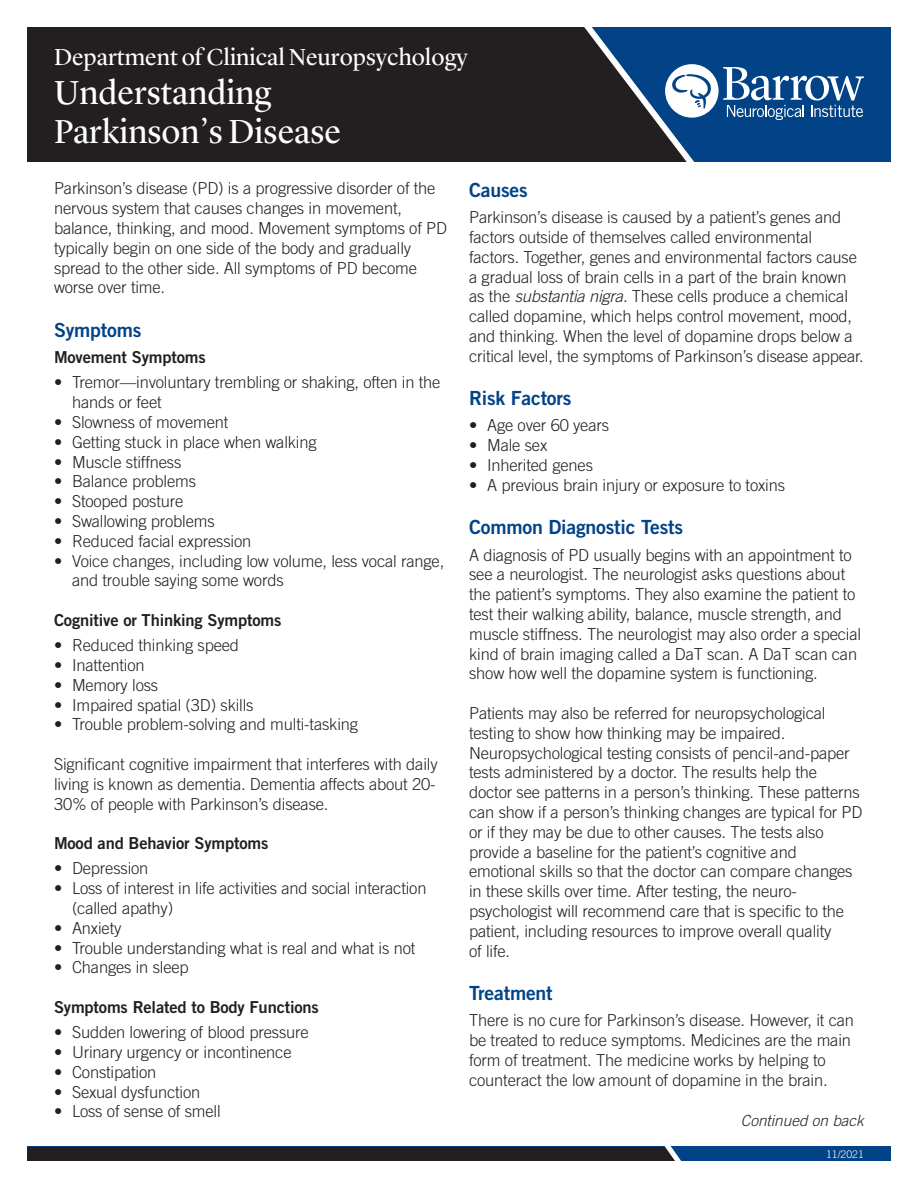
<style>
.page{position:relative;width:918px;height:1188px;background:#fff}
.page>*{position:absolute;margin:0;border:0;box-sizing:border-box;transform-origin:0 0}
.t1{font:34.5px/39px "Lyon Display";color:#fff}
.t2{font:24px "Lyon Display";color:#fff}
.t3{font:19.5px "Trade Gothic LT Std Bd 2";letter-spacing:-.01em;color:#014386}
.t4{font:300 16.5px/19.8px "Trade Gothic LT Std";letter-spacing:-.01em;color:#231f20}
.t5{font:16.5px "Trade Gothic LT Std Bd 2";letter-spacing:-.01em;color:#231f20}
.t6{font:italic 300 15.3px "Trade Gothic";color:#231f20}
.t7{font:300 10.5px "Trade Gothic LT Std";color:#fff}
.s1{font-family:"Trade Gothic";font-style:italic}
</style>
<div class="page">
<div style="left:27px;top:27px;width:864px;height:135px;background:#014386"></div>
<div style="left:27px;top:27px;width:549px;height:135px;background:#231f20"></div>
<div style="left:27px;top:1147px;width:864px;height:14px;background:#014386"></div>
<svg style="left:27px;top:1146px;width:665px;height:15px"></svg>
<svg style="left:576px;top:27px;width:288px;height:135px"></svg>
<h2 class="t2" style="left:54px;top:39px;width:415px">Department of Clinical Neuropsychology</h2>
<h1 class="t1" style="left:54px;top:71px;width:289px">Understanding<br>Parkinson’s Disease</h1>
<p class="t4" style="left:54px;top:178px;width:395px">Parkinson’s disease (PD) is a progressive disorder of the nervous system that causes changes in movement, balance, thinking, and mood. Movement symptoms of PD typically begin on one side of the body and gradually spread to the other side. All symptoms of PD become worse over time.</p>
<p class="t3" style="left:54px;top:318px;width:89px">Symptoms</p>
<p class="t5" style="left:54px;top:347px;width:153px">Movement Symptoms</p>
<p class="t4" style="left:72px;top:372px;width:370px;text-indent:-18px">• Tremor—involuntary trembling or shaking, often in the hands or feet</p>
<p class="t4" style="left:54px;top:412px;width:176px">• Slowness of movement</p>
<p class="t4" style="left:54px;top:432px;width:264px">• Getting stuck in place when walking</p>
<p class="t4" style="left:54px;top:452px;width:129px">• Muscle stiffness</p>
<p class="t4" style="left:54px;top:471px;width:144px">• Balance problems</p>
<p class="t4" style="left:54px;top:491px;width:131px">• Stooped posture</p>
<p class="t4" style="left:54px;top:511px;width:162px">• Swallowing problems</p>
<p class="t4" style="left:54px;top:531px;width:199px">• Reduced facial expression</p>
<p class="t4" style="left:72px;top:551px;width:374px;text-indent:-18px">• Voice changes, including low volume, less vocal range, and trouble saying some words</p>
<p class="t5" style="left:54px;top:610px;width:229px">Cognitive or Thinking Symptoms</p>
<p class="t4" style="left:54px;top:635px;width:187px">• Reduced thinking speed</p>
<p class="t4" style="left:54px;top:655px;width:92px">• Inattention</p>
<p class="t4" style="left:54px;top:675px;width:106px">• Memory loss</p>
<p class="t4" style="left:54px;top:695px;width:201px">• Impaired spatial (3D) skills</p>
<p class="t4" style="left:54px;top:714px;width:306px">• Trouble problem-solving and multi-tasking</p>
<p class="t4" style="left:54px;top:754px;width:385px">Significant cognitive impairment that interferes with daily living is known as dementia. Dementia affects about 20-<br>30% of people with Parkinson’s disease.</p>
<p class="t5" style="left:54px;top:833px;width:216px">Mood and Behavior Symptoms</p>
<p class="t4" style="left:54px;top:858px;width:96px">• Depression</p>
<p class="t4" style="left:72px;top:878px;width:356px;text-indent:-18px">• Loss of interest in life activities and social interaction (called apathy)</p>
<p class="t4" style="left:54px;top:918px;width:69px">• Anxiety</p>
<p class="t4" style="left:54px;top:938px;width:363px">• Trouble understanding what is real and what is not</p>
<p class="t4" style="left:54px;top:957px;width:136px">• Changes in sleep</p>
<p class="t5" style="left:54px;top:997px;width:266px">Symptoms Related to Body Functions</p>
<p class="t4" style="left:54px;top:1022px;width:256px">• Sudden lowering of blood pressure</p>
<p class="t4" style="left:54px;top:1042px;width:239px">• Urinary urgency or incontinence</p>
<p class="t4" style="left:54px;top:1062px;width:104px">• Constipation</p>
<p class="t4" style="left:54px;top:1082px;width:148px">• Sexual dysfunction</p>
<p class="t4" style="left:54px;top:1101px;width:168px">• Loss of sense of smell</p>
<p class="t3" style="left:469px;top:178px;width:60px">Causes</p>
<p class="t4" style="left:469px;top:207px;width:396px">Parkinson’s disease is caused by a patient’s genes and factors outside of themselves called environmental factors. Together, genes and environmental factors cause a gradual loss of brain cells in a part of the brain known as the <span class="s1">substantia nigra</span>. These cells produce a chemical called dopamine, which helps control movement, mood, and thinking. When the level of dopamine drops below a critical level, the symptoms of Parkinson’s disease appear.</p>
<p class="t3" style="left:469px;top:386px;width:104px">Risk Factors</p>
<p class="t4" style="left:469px;top:416px;width:142px">• Age over 60 years</p>
<p class="t4" style="left:469px;top:435px;width:80px">• Male sex</p>
<p class="t4" style="left:469px;top:455px;width:125px">• Inherited genes</p>
<p class="t4" style="left:469px;top:475px;width:317px">• A previous brain injury or exposure to toxins</p>
<p class="t3" style="left:469px;top:515px;width:216px">Common Diagnostic Tests</p>
<p class="t4" style="left:469px;top:545px;width:394px">A diagnosis of PD usually begins with an appointment to see a neurologist. The neurologist asks questions about the patient’s symptoms. They also examine the patient to test their walking ability, balance, muscle strength, and muscle stiffness. The neurologist may also order a special kind of brain imaging called a DaT scan. A DaT scan can show how well the dopamine system is functioning.</p>
<p class="t4" style="left:469px;top:703px;width:395px">Patients may also be referred for neuropsychological testing to show how thinking may be impaired.<br>Neuropsychological testing consists of pencil-and-paper tests administered by a doctor. The results help the doctor see patterns in a person’s thinking. These patterns can show if a person’s thinking changes are typical for PD or if they may be due to other causes. The tests also provide a baseline for the patient’s cognitive and emotional skills so that the doctor can compare changes in these skills over time. After testing, the neuro&shy;psychologist will recommend care that is specific to the patient, including resources to improve overall quality<br>of life.</p>
<p class="t3" style="left:469px;top:981px;width:85px">Treatment</p>
<p class="t4" style="left:469px;top:1010px;width:386px">There is no cure for Parkinson’s disease. However, it can be treated to reduce symptoms. Medicines are the main form of treatment. The medicine works by helping to counteract the low amount of dopamine in the brain.</p>
<p class="t6" style="left:741px;top:1111px;width:125px">Continued on back</p>
<p class="t7" style="left:826px;top:1148px;width:39px">11/2021</p>
</div>
